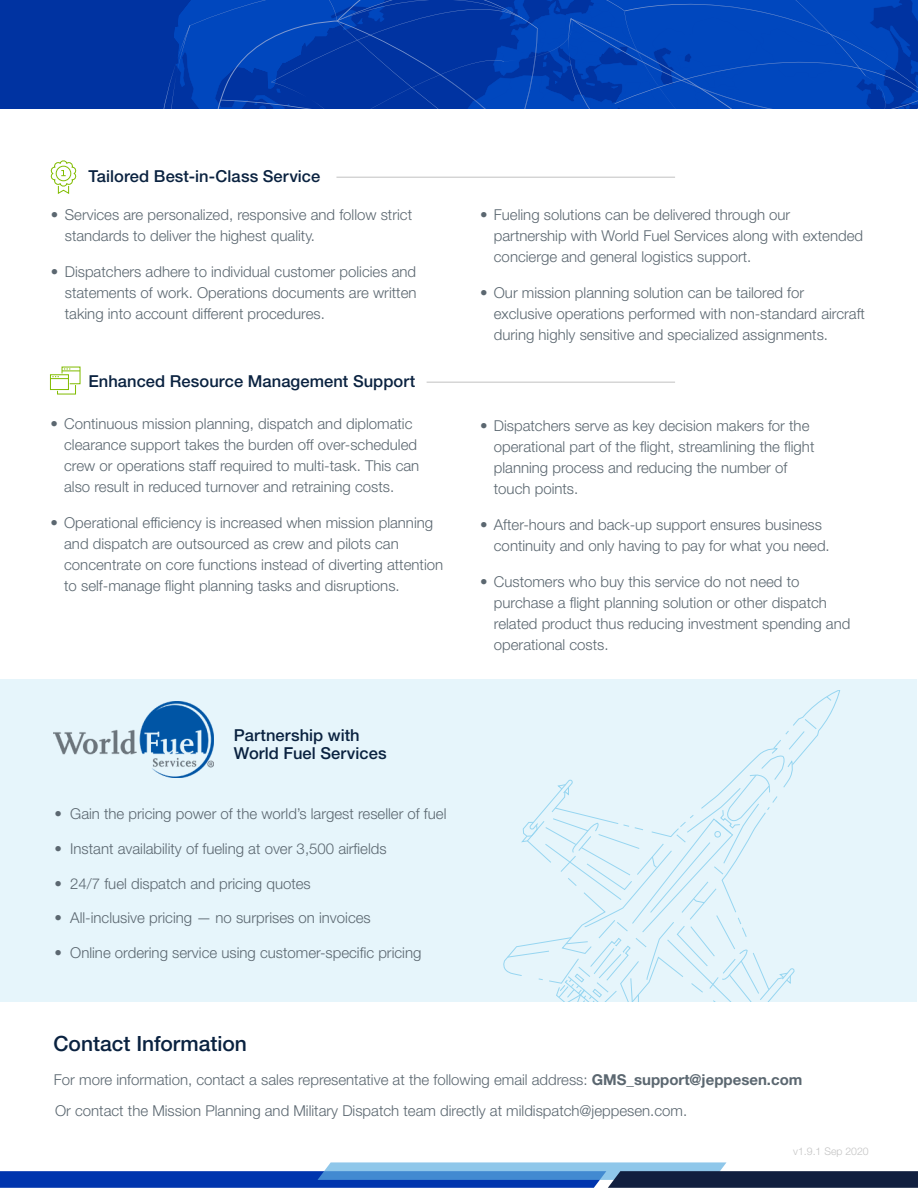
<style>
.page{position:relative;width:918px;height:1188px;background:#fff}
.page>*{position:absolute;margin:0;border:0;box-sizing:border-box;transform-origin:0 0}
.t1{font:500 21px "Helvetica Neue LT Std";color:#0a2240}
.t2{font:500 16.5px/18px "Helvetica Neue LT Std";letter-spacing:.005em;color:#0a2240}
.t3{font:300 15px/21px "Helvetica Neue LT Std";color:#5b6770}
.t4{font:300 10.5px "Helvetica Neue LT Std";color:#c4c4c4}
.s1{font-weight:700}
</style>
<div class="page">
<div style="left:0;top:679px;width:917px;height:323px;background:#e6f5fb"></div>
<div style="left:0;top:0;width:918px;height:109px;background:#0033a1"></div>
<img style="left:54px;top:702px;width:159px;height:75px">
<svg style="left:0;top:1162px;width:918px;height:26px"></svg>
<svg style="left:50px;top:160px;width:27px;height:34px"></svg>
<svg style="left:50px;top:366px;width:31px;height:29px"></svg>
<hr style="left:336px;top:177px;width:339px;height:1px;background:#c1c1c1">
<hr style="left:427px;top:382px;width:248px;height:1px;background:#c1c1c1">
<svg style="left:503px;top:690px;width:337px;height:312px"></svg>
<svg style="left:170px;top:0;width:748px;height:109px"></svg>
<p class="t2" style="left:88px;top:167px;width:233px">Tailored Best-in-Class Service</p>
<p class="t3" style="left:65px;top:204px;width:349px;text-indent:-14px">• Services are personalized, responsive and follow strict standards to deliver the highest quality.</p>
<p class="t3" style="left:65px;top:261px;width:353px;text-align:justify;text-indent:-14px">• Dispatchers adhere to individual customer policies and statements of work. Operations documents are written taking into account different procedures.</p>
<p class="t2" style="left:88px;top:372px;width:328px">Enhanced Resource Management Support</p>
<p class="t3" style="left:64px;top:413px;width:357px;text-indent:-14px">• Continuous mission planning, dispatch and diplomatic clearance support takes the burden off over-scheduled crew or operations staff required to multi-task. This can also result in reduced turnover and retraining costs.</p>
<p class="t3" style="left:64px;top:512px;width:380px;text-indent:-14px">• Operational efficiency is increased when mission planning and dispatch are outsourced as crew and pilots can concentrate on core functions instead of diverting attention to self-manage flight planning tasks and disruptions.</p>
<p class="t2" style="left:234px;top:725px;width:154px">Partnership with<br>World Fuel Services</p>
<p class="t3" style="left:54px;top:803px;width:394px">• Gain the pricing power of the world’s largest reseller of fuel</p>
<p class="t3" style="left:54px;top:838px;width:334px">• Instant availability of fueling at over 3,500 airfields</p>
<p class="t3" style="left:54px;top:873px;width:258px">• 24/7 fuel dispatch and pricing quotes</p>
<p class="t3" style="left:54px;top:907px;width:318px">• All-inclusive pricing — no surprises on invoices</p>
<p class="t3" style="left:54px;top:942px;width:369px">• Online ordering service using customer-specific pricing</p>
<p class="t3" style="left:494px;top:204px;width:371px;text-indent:-14px">• Fueling solutions can be delivered through our partnership with World Fuel Services along with extended concierge and general logistics support.</p>
<p class="t3" style="left:494px;top:282px;width:373px;text-indent:-14px">• Our mission planning solution can be tailored for exclusive operations performed with non-standard aircraft during highly sensitive and specialized assignments.</p>
<p class="t3" style="left:494px;top:414px;width:322px;text-indent:-14px">• Dispatchers serve as key decision makers for the operational part of the flight, streamlining the flight planning process and reducing the number of touch points.</p>
<p class="t3" style="left:494px;top:513px;width:337px;text-indent:-14px">• After-hours and back-up support ensures business continuity and only having to pay for what you need.</p>
<p class="t3" style="left:494px;top:570px;width:358px;text-indent:-14px">• Customers who buy this service do not need to purchase a flight planning solution or other dispatch related product thus reducing investment spending and operational costs.</p>
<h1 class="t1" style="left:53px;top:1031px;width:195px">Contact Information</h1>
<p class="t3" style="left:54px;top:1063px;width:750px;line-height:31.5px">For more information, contact a sales representative at the following email address: <span class="s1">GMS_support@jeppesen.com<br></span>Or contact the Mission Planning and Military Dispatch team directly at mildispatch@jeppesen.com.</p>
<p class="t4" style="left:793px;top:1145px;width:77px">v1.9.1 Sep 2020</p>
</div>
